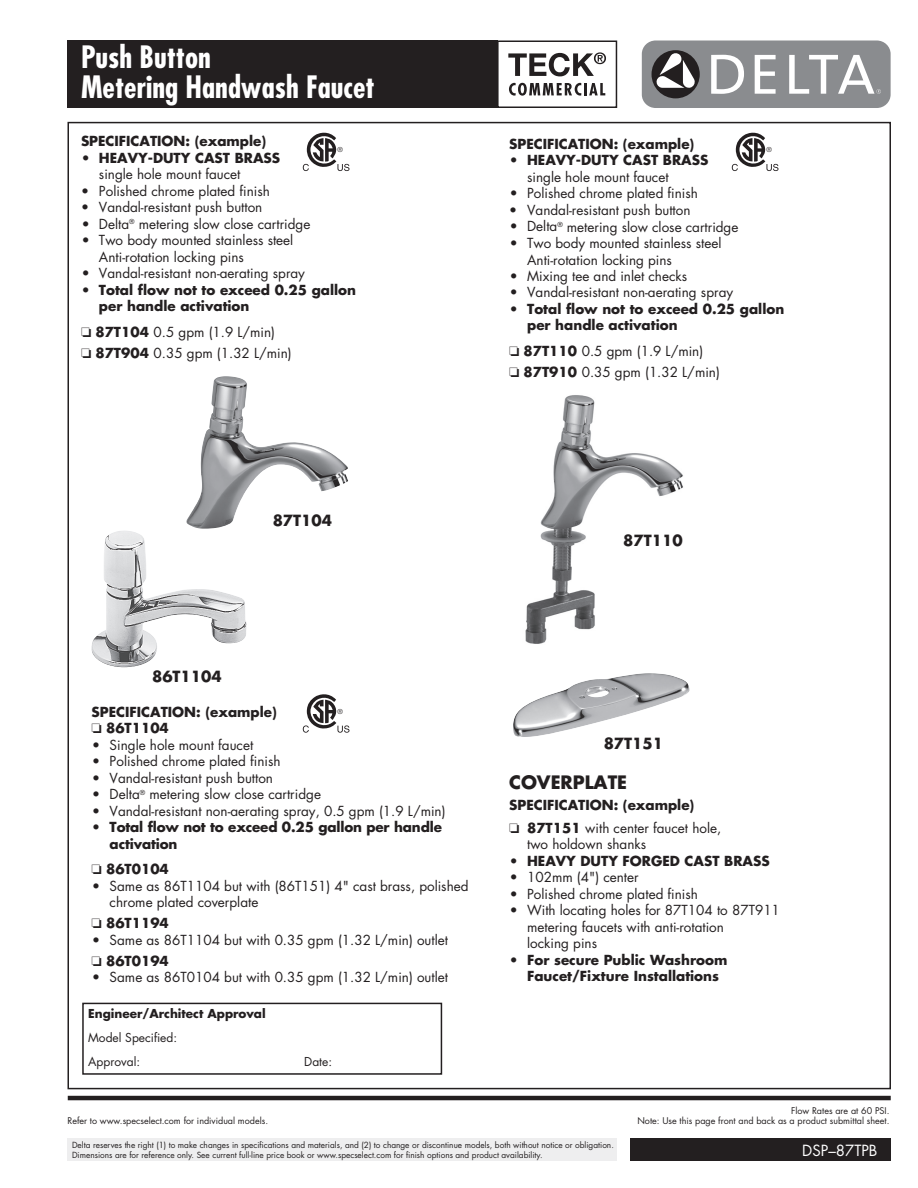
<style>
.page{position:relative;width:918px;height:1188px;background:#fff}
.page>*{position:absolute;margin:0;border:0;box-sizing:border-box;transform-origin:0 0}
.t1{font:700 condensed 30px/30px "Futura";color:#fff}
.t2{font:700 18px "Futura";color:#231f20}
.t3{font:700 15px "Futura";color:#231f20}
.t4{font:15px "Futura";color:#fff}
.t5{font:13.5px/16.5px "Futura";color:#231f20}
.t6{font:700 13.5px/16.5px "Futura";color:#231f20}
.t7{font:12px/24px "Futura";color:#231f20}
.t8{font:700 12px "Futura";color:#231f20}
.t9{font:9px "Futura";color:#231f20}
.t10{font:8.25px/9.8px "Futura";color:#231f20}
.t11{font:condensed 6.75px "Helvetica";color:#231f20}
.s1{font-weight:700}
</style>
<div class="page">
<div style="left:642px;top:41px;width:249px;height:67px;background:#8a8c8f;border-radius:14px"></div>
<div style="left:652px;top:50px;width:48px;height:48px;background:#231f20;border-radius:50%"></div>
<svg style="left:711px;top:55px;width:33px;height:39px"></svg>
<svg style="left:755px;top:55px;width:21px;height:39px"></svg>
<svg style="left:789px;top:55px;width:92px;height:39px"></svg>
<svg style="left:656px;top:53px;width:39px;height:35px"></svg>
<div style="left:497px;top:40px;width:120px;height:68px;border:2px solid #231f20"></div>
<svg style="left:508px;top:52px;width:98px;height:24px"></svg>
<svg style="left:509px;top:83px;width:96px;height:13px"></svg>
<div style="left:68px;top:1138px;width:549px;height:23px;background:#eeeeef"></div>
<hr style="left:68px;top:1096px;width:823px;height:4px;background:#231f20">
<div style="left:68px;top:40px;width:430px;height:68px;background:#231f20"></div>
<img style="left:91px;top:531px;width:156px;height:137px">
<img style="left:525px;top:395px;width:158px;height:249px">
<div style="left:82px;top:1003px;width:360px;height:72px;border:2px solid #231f20"></div>
<img style="left:186px;top:376px;width:162px;height:153px">
<img style="left:513px;top:673px;width:177px;height:64px">
<svg style="left:303px;top:133px;width:46px;height:38px"></svg>
<svg style="left:303px;top:694px;width:46px;height:39px"></svg>
<svg style="left:732px;top:133px;width:46px;height:38px"></svg>
<div style="left:630px;top:1138px;width:261px;height:23px;background:#231f20"></div>
<h1 class="t1" style="left:81px;top:42px;width:295px">Push Button<br>Metering Handwash Faucet</h1>
<h1 class="t1" style="left:81px;top:45px;width:123px">Commercial<br>Faucet</h1>
<p class="t6" style="left:81px;top:133px;width:187px">SPECIFICATION: (example)</p>
<p class="t6" style="left:81px;top:149px;width:201px">• HEAVY-DUTY CAST BRASS</p>
<p class="t5" style="left:99px;top:166px;width:143px">single hole mount faucet</p>
<p class="t5" style="left:81px;top:183px;width:190px">• Polished chrome plated finish</p>
<p class="t5" style="left:81px;top:199px;width:183px">• Vandal-resistant push button</p>
<p class="t5" style="left:81px;top:216px;width:231px"><span class="s1">•</span> Delta<sup>®</sup> metering slow close cartridge</p>
<p class="t5" style="left:99px;top:232px;width:196px;text-indent:-18px"><span class="s1">•</span> Two body mounted stainless steel<br>Anti-rotation locking pins</p>
<p class="t5" style="left:81px;top:265px;width:226px"><span class="s1">•</span> Vandal-resistant non-aerating spray</p>
<p class="t6" style="left:99px;top:281px;width:259px;text-indent:-18px">• Total flow not to exceed 0.25 gallon per handle activation</p>
<p class="t5" style="left:81px;top:324px;width:196px">□ <span class="s1">87T104</span> 0.5 gpm (1.9 L/min)</p>
<p class="t5" style="left:81px;top:345px;width:212px">□ <span class="s1">87T904</span> 0.35 gpm (1.32 L/min)</p>
<p class="t11" style="left:338px;top:146px;width:7px">®</p>
<p class="t6" style="left:509px;top:136px;width:187px">SPECIFICATION: (example)</p>
<p class="t6" style="left:509px;top:152px;width:201px">• HEAVY-DUTY CAST BRASS</p>
<p class="t5" style="left:527px;top:169px;width:143px">single hole mount faucet</p>
<p class="t5" style="left:509px;top:185px;width:190px"><span class="s1">•</span> Polished chrome plated finish</p>
<p class="t5" style="left:509px;top:202px;width:183px">• Vandal-resistant push button</p>
<p class="t5" style="left:509px;top:218px;width:231px"><span class="s1">•</span> Delta<sup>®</sup> metering slow close cartridge</p>
<p class="t5" style="left:527px;top:235px;width:196px;text-indent:-18px"><span class="s1">•</span> Two body mounted stainless steel<br>Anti-rotation locking pins</p>
<p class="t5" style="left:509px;top:268px;width:180px"><span class="s1">•</span> Mixing tee and inlet checks</p>
<p class="t5" style="left:509px;top:284px;width:226px"><span class="s1">•</span> Vandal-resistant non-aerating spray</p>
<p class="t6" style="left:527px;top:301px;width:259px;text-indent:-18px">• Total flow not to exceed 0.25 gallon per handle activation</p>
<p class="t5" style="left:509px;top:343px;width:196px">□ <span class="s1">87T110</span> 0.5 gpm (1.9 L/min)</p>
<p class="t5" style="left:509px;top:364px;width:212px">□ <span class="s1">87T910</span> 0.35 gpm (1.32 L/min)</p>
<p class="t11" style="left:767px;top:146px;width:7px">®</p>
<p class="t3" style="left:273px;top:510px;width:61px">87T104</p>
<p class="t3" style="left:623px;top:531px;width:61px">87T110</p>
<p class="t3" style="left:152px;top:666px;width:71px">86T1104</p>
<p class="t6" style="left:92px;top:703px;width:187px">SPECIFICATION: (example)</p>
<p class="t6" style="left:92px;top:720px;width:79px">□ 86T1104</p>
<p class="t5" style="left:92px;top:736px;width:163px"><span class="s1">•</span> Single hole mount faucet</p>
<p class="t5" style="left:92px;top:753px;width:190px"><span class="s1">•</span> Polished chrome plated finish</p>
<p class="t5" style="left:92px;top:769px;width:183px"><span class="s1">•</span> Vandal-resistant push button</p>
<p class="t5" style="left:92px;top:786px;width:231px"><span class="s1">•</span> Delta<sup>®</sup> metering slow close cartridge</p>
<p class="t5" style="left:92px;top:802px;width:355px"><span class="s1">•</span> Vandal-resistant non-aerating spray, 0.5 gpm (1.9 L/min)</p>
<p class="t6" style="left:110px;top:819px;width:334px;text-indent:-18px">• Total flow not to exceed 0.25 gallon per handle activation</p>
<p class="t6" style="left:92px;top:861px;width:79px">□ 86T0104</p>
<p class="t5" style="left:110px;top:877px;width:360px;text-indent:-18px"><span class="s1">•</span> Same as 86T1104 but with (86T151) 4" cast brass, polished chrome plated coverplate</p>
<p class="t6" style="left:92px;top:915px;width:79px">□ 86T1194</p>
<p class="t5" style="left:92px;top:931px;width:358px"><span class="s1">•</span> Same as 86T1104 but with 0.35 gpm (1.32 L/min) outlet</p>
<p class="t6" style="left:92px;top:952px;width:79px">□ 86T0194</p>
<p class="t5" style="left:92px;top:969px;width:358px"><span class="s1">•</span> Same as 86T0104 but with 0.35 gpm (1.32 L/min) outlet</p>
<p class="t11" style="left:338px;top:707px;width:7px">®</p>
<p class="t8" style="left:88px;top:1006px;width:179px">Engineer/Architect Approval</p>
<p class="t7" style="left:88px;top:1026px;width:90px">Model Specified:<br>Approval:</p>
<p class="t7" style="left:304px;top:1050px;width:29px">Date:</p>
<p class="t3" style="left:604px;top:733px;width:61px">87T151</p>
<h2 class="t2" style="left:509px;top:771px;width:120px">COVERPLATE</h2>
<p class="t6" style="left:509px;top:797px;width:187px">SPECIFICATION: (example)</p>
<p class="t5" style="left:527px;top:820px;width:196px;text-indent:-18px">□ <span class="s1">87T151</span> with center faucet hole, two holdown shanks</p>
<p class="t6" style="left:509px;top:852px;width:262px">• HEAVY DUTY FORGED CAST BRASS</p>
<p class="t5" style="left:509px;top:869px;width:131px"><span class="s1">•</span> 102mm (4") center</p>
<p class="t5" style="left:509px;top:886px;width:190px"><span class="s1">•</span> Polished chrome plated finish</p>
<p class="t5" style="left:527px;top:902px;width:254px;text-indent:-18px"><span class="s1">•</span> With locating holes for 87T104 to 87T911 metering faucets with anti-rotation<br>locking pins</p>
<p class="t6" style="left:527px;top:951px;width:202px;text-indent:-18px">• For secure Public Washroom<br>Faucet/Fixture Installations</p>
<p class="t9" style="left:791px;top:1105px;width:100px">Flow Rates are at 60 PSI.</p>
<p class="t9" style="left:68px;top:1115px;width:202px">Refer to www.specselect.com for individual models.</p>
<p class="t9" style="left:637px;top:1115px;width:254px">Note: Use this page front and back as a product submittal sheet.</p>
<p class="t4" style="left:848px;top:1140px;width:31px">DSP-</p>
<p class="t10" style="left:72px;top:1140px;width:543px">Delta reserves the right (1) to make changes in specifications and materials, and (2) to change or discontinue models, both without notice or obligation.<br>Dimensions are for reference only. See current full-line price book or www.specselect.com for finish options and product availability.</p>
<p class="t4" style="left:802px;top:1140px;width:77px">Page 5.C.1</p>
<p class="t4" style="left:802px;top:1140px;width:77px">DSP–87TPB</p>
</div>
